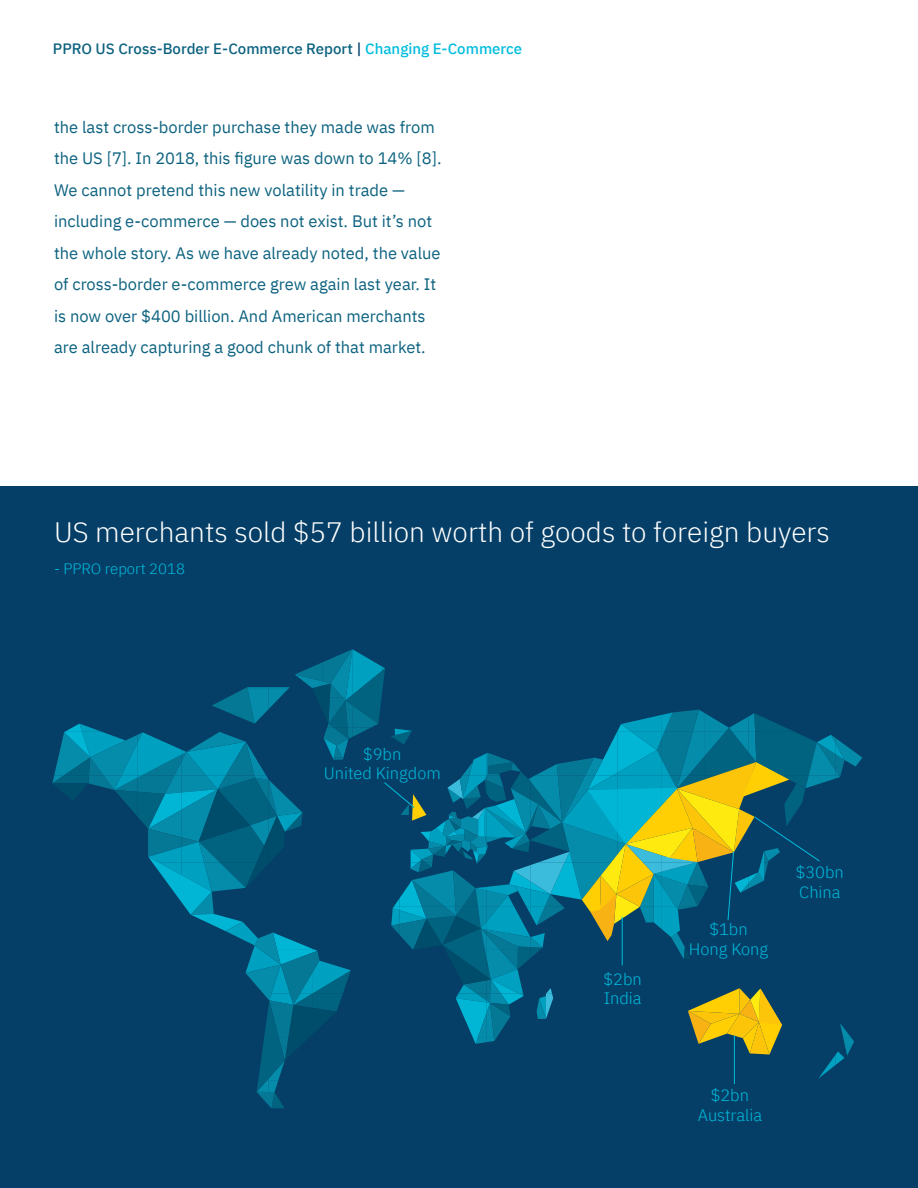
<style>
.page{position:relative;width:918px;height:1188px;background:#fff}
.page>*{position:absolute;margin:0;border:0;box-sizing:border-box;transform-origin:0 0}
.t1{font:300 28.05px "IBM Plex Sans";color:#fff}
.t2{font:16.5px/31.5px "IBM Plex Sans";color:#0c627f}
.t3{font:300 16.5px/19.8px "IBM Plex Sans";color:#00bdde;text-align:center}
.t4{font:500 15px "IBM Plex Sans";color:#0c627f}
.t5{font:300 15px "IBM Plex Sans";color:#00bdde}
.s1{color:#003d69}
.s2{color:#00bdde}
</style>
<div class="page">
<div style="left:0;top:486px;width:918px;height:702px;background:#053f67"></div>
<svg style="left:52px;top:649px;width:810px;height:460px"></svg>
<p class="t4" style="left:53px;top:37px;width:471px">PPRO US Cross-Border E-Commerce Report <span class="s1">|</span> <span class="s2">Changing E-Commerce</span></p>
<p class="t2" style="left:54px;top:110px;width:389px">the last cross-border purchase they made was from the US [7]. In 2018, this figure was down to 14% [8].<br>We cannot pretend this new volatility in trade — including e-commerce — does not exist. But it’s not the whole story. As we have already noted, the value of cross-border e-commerce grew again last year. It is now over $400 billion. And American merchants are already capturing a good chunk of that market.</p>
<h1 class="t1" style="left:54px;top:511px;width:777px">US merchants sold $57 billion worth of goods to foreign buyers</h1>
<p class="t5" style="left:54px;top:557px;width:133px">- PPRO report 2018</p>
<p class="t3" style="left:324px;top:742px;width:119px">$9bn<br>United Kingdom</p>
<p class="t3" style="left:604px;top:967px;width:40px;text-align:left">$2bn<br>India</p>
<p class="t3" style="left:689px;top:918px;width:81px">$1bn<br>Hong Kong</p>
<p class="t3" style="left:796px;top:861px;width:50px;text-align:left">$30bn<br>China</p>
<p class="t3" style="left:698px;top:1084px;width:66px">$2bn<br>Australia</p>
</div>
